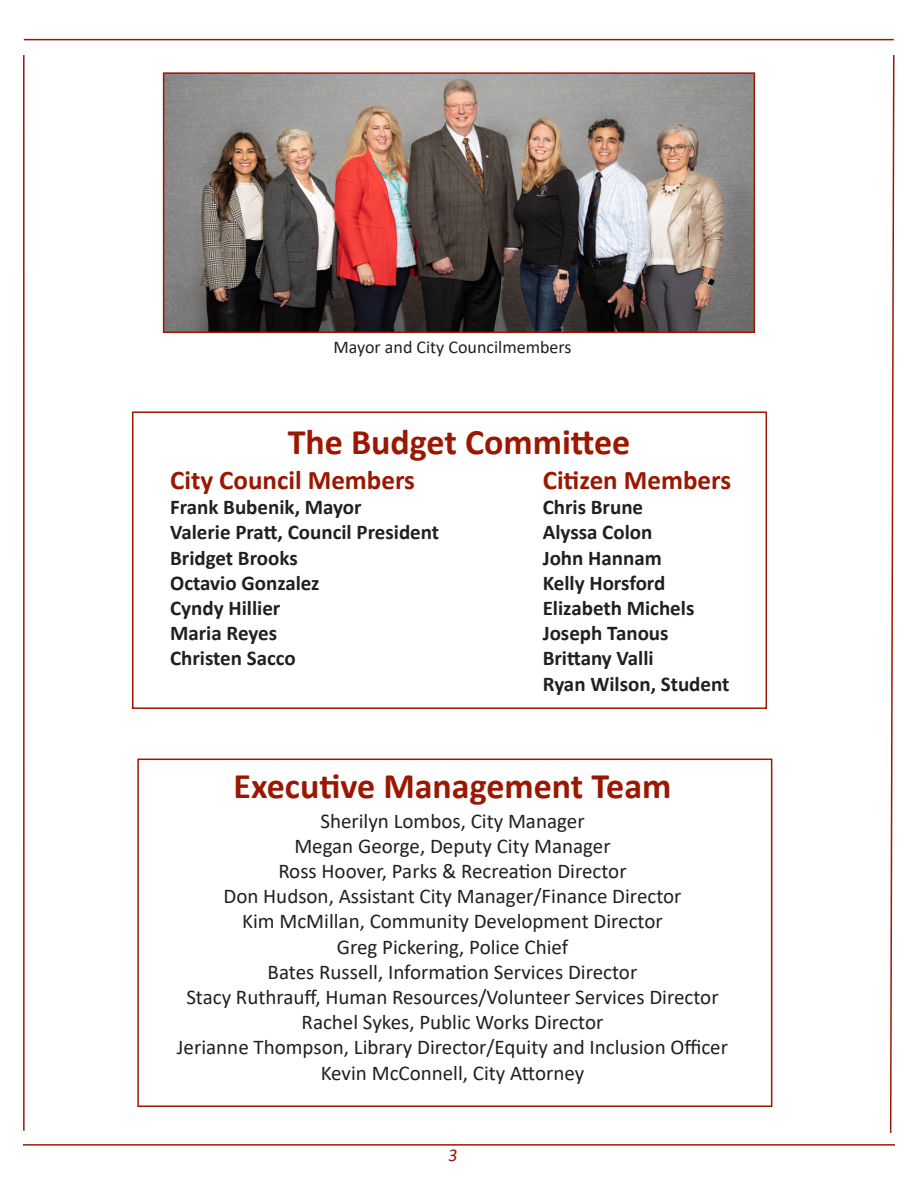
<style>
.page{position:relative;width:918px;height:1188px;background:#fff}
.page>*{position:absolute;margin:0;border:0;box-sizing:border-box;transform-origin:0 0}
.t1{font:700 36px "Calibri";color:#9a1802}
.t2{font:700 27px "Calibri";color:#9a1802}
.t3{font:21px "Calibri";color:#231f20}
.t4{font:700 21px/25.2px "Calibri";color:#231f20}
.t5{font:18px "Calibri";color:#231f20}
.t6{font:18px "Calibri";color:#9a1802}
</style>
<div class="page">
<hr style="left:24px;top:39px;width:870px;height:1px;background:#9a1802">
<hr style="left:23px;top:55px;width:2px;height:1076px;background:#9a1802">
<hr style="left:23px;top:1144px;width:872px;height:2px;background:#9a1802">
<svg style="left:889px;top:55px;width:6px;height:1078px"></svg>
<img style="left:166px;top:75px;width:586px;height:255px">
<div style="left:163px;top:72px;width:592px;height:261px;border:2px solid #9a1802"></div>
<div style="left:132px;top:411px;width:635px;height:298px;border:2px solid #9a1802"></div>
<div style="left:137px;top:759px;width:635px;height:348px;border:2px solid #9a1802"></div>
<p class="t5" style="left:333px;top:334px;width:240px">Mayor and City Councilmembers</p>
<p class="t1" style="left:288px;top:416px;width:344px">The Budget Committee</p>
<p class="t2" style="left:170px;top:461px;width:246px">City Council Members</p>
<p class="t4" style="left:170px;top:494px;width:193px">Frank Bubenik, Mayor</p>
<p class="t4" style="left:170px;top:520px;width:271px">Valerie Pratt, Council President<br>Bridget Brooks</p>
<p class="t4" style="left:170px;top:570px;width:151px">Octavio Gonzalez</p>
<p class="t4" style="left:170px;top:595px;width:112px">Cyndy Hillier</p>
<p class="t4" style="left:170px;top:620px;width:109px">Maria Reyes</p>
<p class="t4" style="left:170px;top:646px;width:127px">Christen Sacco</p>
<p class="t2" style="left:543px;top:461px;width:190px">Citizen Members</p>
<p class="t4" style="left:543px;top:494px;width:102px">Chris Brune</p>
<p class="t4" style="left:543px;top:520px;width:111px">Alyssa Colon</p>
<p class="t4" style="left:543px;top:545px;width:121px">John Hannam</p>
<p class="t4" style="left:543px;top:570px;width:124px">Kelly Horsford</p>
<p class="t4" style="left:543px;top:595px;width:153px">Elizabeth Michels</p>
<p class="t4" style="left:543px;top:620px;width:127px">Joseph Tanous</p>
<p class="t4" style="left:543px;top:646px;width:113px">Brittany Valli</p>
<p class="t4" style="left:543px;top:671px;width:188px">Ryan Wilson, Student</p>
<p class="t1" style="left:234px;top:761px;width:439px">Executive Management Team</p>
<p class="t3" style="left:320px;top:806px;width:266px">Sherilyn Lombos, City Manager</p>
<p class="t3" style="left:294px;top:831px;width:318px">Megan George, Deputy City Manager</p>
<p class="t3" style="left:278px;top:856px;width:350px">Ross Hoover, Parks &amp; Recreation Director</p>
<p class="t3" style="left:223px;top:882px;width:460px">Don Hudson, Assistant City Manager/Finance Director</p>
<p class="t3" style="left:242px;top:907px;width:422px">Kim McMillan, Community Development Director</p>
<p class="t3" style="left:337px;top:932px;width:233px">Greg Pickering, Police Chief</p>
<p class="t3" style="left:268px;top:957px;width:371px">Bates Russell, Information Services Director</p>
<p class="t3" style="left:186px;top:982px;width:534px">Stacy Ruthrauff, Human Resources/Volunteer Services Director</p>
<p class="t3" style="left:302px;top:1008px;width:303px">Rachel Sykes, Public Works Director</p>
<p class="t3" style="left:177px;top:1033px;width:553px">Jerianne Thompson, Library Director/Equity and Inclusion Officer</p>
<p class="t3" style="left:321px;top:1058px;width:265px">Kevin McConnell, City Attorney</p>
<p class="t6" style="left:448px;top:1143px;width:14px">3</p>
</div>
